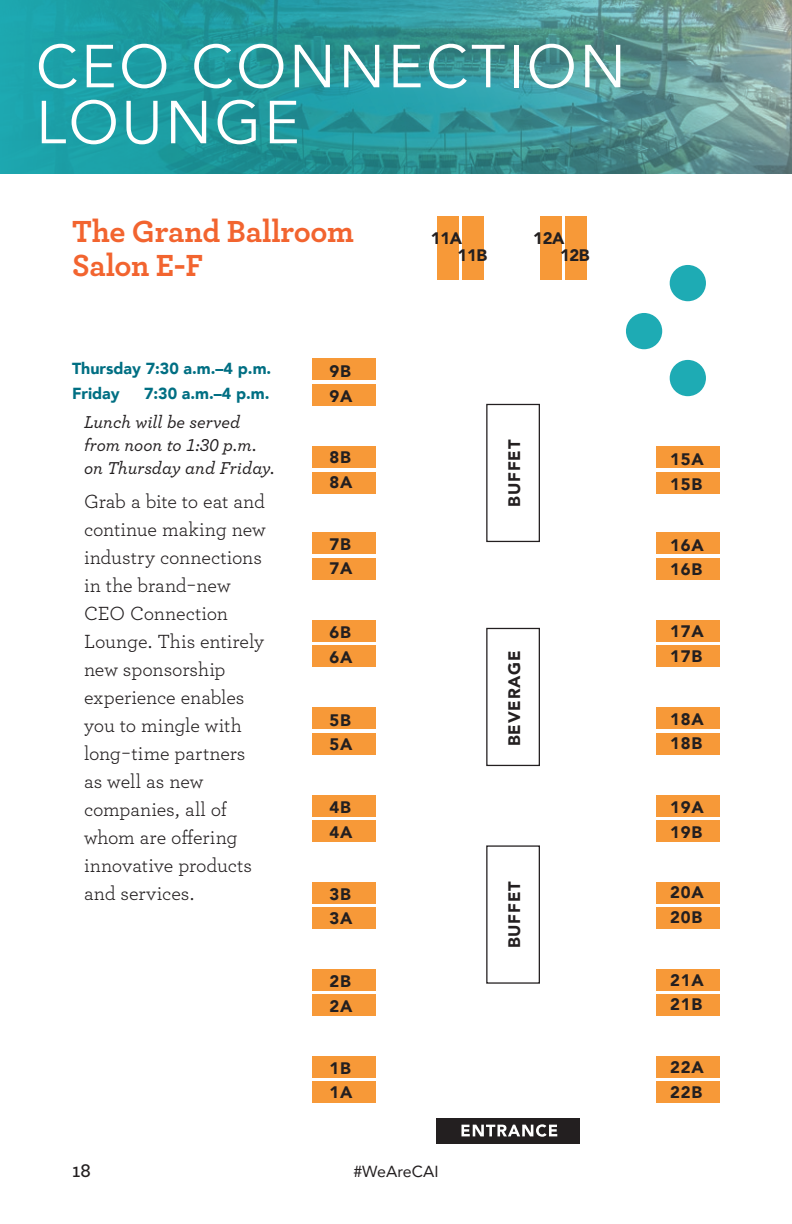
<style>
.page{position:relative;width:792px;height:1224px;background:#fff}
.page>*{position:absolute;margin:0;border:0;box-sizing:border-box;transform-origin:0 0}
.t1{font:60px/56px "Avenir";letter-spacing:.045em;color:#fff}
.CEO_H2_general_info{font:700 32px/34px "Archer";letter-spacing:-.015em;color:#f2642f}
.CEO_full_schedule_de{font:20px/28px "Archer";letter-spacing:-.005em;color:#231f20}
.t2{font:600 20px "Archer";color:#231f20}
.CEO_full_schedule_de-2{font:italic 500 18px/23px "Archer";color:#231f20}
.t3{font:900 16.6px/17px "Avenir";letter-spacing:.05em;color:#231f20}
.CEO_glance_time{font:900 16px "Avenir";color:#006f83}
.t4{font:16px "Avenir";color:#231f20}
</style>
<div class="page">
<img style="left:0;top:0;width:792px;height:174px">
<div style="left:436px;top:1119px;width:143px;height:25px;background:#231f20"></div>
<svg style="left:461px;top:1124px;width:96px;height:13px"></svg>
<div style="left:486px;top:404px;width:54px;height:138px;border:1px solid #231f20"></div>
<div style="left:486px;top:628px;width:54px;height:138px;border:1px solid #231f20"></div>
<div style="left:486px;top:845px;width:54px;height:139px;border:1px solid #231f20"></div>
<div style="left:437px;top:216px;width:22px;height:64px;background:#f79938"></div>
<div style="left:463px;top:216px;width:21px;height:64px;background:#f79938"></div>
<div style="left:540px;top:216px;width:22px;height:64px;background:#f79938"></div>
<div style="left:566px;top:216px;width:21px;height:64px;background:#f79938"></div>
<div style="left:656px;top:472px;width:64px;height:22px;background:#f79938"></div>
<div style="left:656px;top:447px;width:64px;height:21px;background:#f79938"></div>
<div style="left:656px;top:558px;width:64px;height:22px;background:#f79938"></div>
<div style="left:656px;top:533px;width:64px;height:21px;background:#f79938"></div>
<div style="left:656px;top:645px;width:64px;height:22px;background:#f79938"></div>
<div style="left:656px;top:620px;width:64px;height:22px;background:#f79938"></div>
<div style="left:656px;top:733px;width:64px;height:22px;background:#f79938"></div>
<div style="left:656px;top:708px;width:64px;height:21px;background:#f79938"></div>
<div style="left:656px;top:820px;width:64px;height:22px;background:#f79938"></div>
<div style="left:656px;top:795px;width:64px;height:22px;background:#f79938"></div>
<div style="left:656px;top:907px;width:64px;height:22px;background:#f79938"></div>
<div style="left:656px;top:882px;width:64px;height:22px;background:#f79938"></div>
<div style="left:656px;top:995px;width:64px;height:21px;background:#f79938"></div>
<div style="left:656px;top:969px;width:64px;height:22px;background:#f79938"></div>
<div style="left:656px;top:1081px;width:64px;height:22px;background:#f79938"></div>
<div style="left:656px;top:1056px;width:64px;height:22px;background:#f79938"></div>
<div style="left:312px;top:384px;width:64px;height:21px;background:#f79938"></div>
<div style="left:312px;top:358px;width:64px;height:22px;background:#f79938"></div>
<div style="left:312px;top:472px;width:64px;height:22px;background:#f79938"></div>
<div style="left:312px;top:447px;width:64px;height:21px;background:#f79938"></div>
<div style="left:312px;top:558px;width:64px;height:22px;background:#f79938"></div>
<div style="left:312px;top:533px;width:64px;height:21px;background:#f79938"></div>
<div style="left:312px;top:645px;width:64px;height:22px;background:#f79938"></div>
<div style="left:312px;top:620px;width:64px;height:22px;background:#f79938"></div>
<div style="left:312px;top:733px;width:64px;height:22px;background:#f79938"></div>
<div style="left:312px;top:708px;width:64px;height:21px;background:#f79938"></div>
<div style="left:312px;top:820px;width:64px;height:22px;background:#f79938"></div>
<div style="left:312px;top:795px;width:64px;height:22px;background:#f79938"></div>
<div style="left:312px;top:907px;width:64px;height:22px;background:#f79938"></div>
<div style="left:312px;top:882px;width:64px;height:22px;background:#f79938"></div>
<div style="left:312px;top:995px;width:64px;height:21px;background:#f79938"></div>
<div style="left:312px;top:969px;width:64px;height:22px;background:#f79938"></div>
<div style="left:312px;top:1081px;width:64px;height:22px;background:#f79938"></div>
<div style="left:312px;top:1056px;width:64px;height:22px;background:#f79938"></div>
<div style="left:670px;top:360px;width:36px;height:36px;background:#1eabb4;border-radius:50%"></div>
<div style="left:626px;top:313px;width:36px;height:36px;background:#1eabb4;border-radius:50%"></div>
<div style="left:670px;top:265px;width:36px;height:36px;background:#1eabb4;border-radius:50%"></div>
<h1 class="t1" style="left:36px;top:40px;width:592px">CEO CONNECTION<br>LOUNGE</h1>
<p class="CEO_H2_general_info" style="left:72px;top:212px;width:283px">The Grand Ballroom<br>Salon E-F</p>
<p class="CEO_glance_time" style="left:72px;top:354px;width:201px">Thursday 7:30 a.m.–4 p.m.</p>
<p class="CEO_glance_time" style="left:72px;top:379px;width:49px">Friday</p>
<p class="CEO_glance_time" style="left:144px;top:379px;width:127px">7:30 a.m.–4 p.m.</p>
<p class="CEO_full_schedule_de-2" style="left:84px;top:409px;width:192px">Lunch will be served from noon to 1:30 p.m. on Thursday and Friday.</p>
<p class="CEO_full_schedule_de" style="left:84px;top:486px;width:183px">Grab a bite to eat and continue making new industry connections in the brand-new<br>CEO Connection<br>Lounge. This entirely new sponsorship experience enables you to mingle with long-time partners as well as new companies, all of whom are offering innovative products and services.</p>
<p class="t3" style="left:330px;top:362px;width:23px">9B</p>
<p class="t3" style="left:330px;top:387px;width:25px">9A</p>
<p class="t3" style="left:330px;top:449px;width:23px">8B</p>
<p class="t3" style="left:330px;top:473px;width:25px">8A</p>
<p class="t3" style="left:330px;top:535px;width:23px">7B</p>
<p class="t3" style="left:330px;top:560px;width:25px">7A</p>
<p class="t3" style="left:330px;top:624px;width:23px">6B</p>
<p class="t3" style="left:330px;top:648px;width:25px">6A</p>
<p class="t3" style="left:330px;top:711px;width:23px">5B</p>
<p class="t3" style="left:330px;top:736px;width:25px">5A</p>
<p class="t3" style="left:330px;top:799px;width:23px">4B</p>
<p class="t3" style="left:330px;top:823px;width:25px">4A</p>
<p class="t3" style="left:330px;top:885px;width:23px">3B</p>
<p class="t3" style="left:330px;top:910px;width:25px">3A</p>
<p class="t3" style="left:330px;top:973px;width:23px">2B</p>
<p class="t3" style="left:330px;top:997px;width:25px">2A</p>
<p class="t3" style="left:330px;top:1059px;width:23px">1B</p>
<p class="t3" style="left:330px;top:1084px;width:25px">1A</p>
<p class="t3" style="left:458px;top:229px;width:31px;text-indent:-27px">11A<br>11B</p>
<p class="t3" style="left:560px;top:229px;width:31px;text-indent:-27px">12A<br>12B</p>
<p class="t3" style="left:505px;top:507px;width:69px;rotate:-90deg">BUFFET</p>
<p class="t3" style="left:505px;top:746px;width:97px;rotate:-90deg">BEVERAGE</p>
<p class="t3" style="left:505px;top:948px;width:69px;rotate:-90deg">BUFFET</p>
<p class="t2" style="left:72px;top:1155px;width:20px">18</p>
<p class="t4" style="left:353px;top:1159px;width:87px">#WeAreCAI</p>
<p class="t3" style="left:670px;top:451px;width:35px">15A</p>
<p class="t3" style="left:670px;top:475px;width:34px">15B</p>
<p class="t3" style="left:670px;top:536px;width:35px">16A</p>
<p class="t3" style="left:670px;top:561px;width:34px">16B</p>
<p class="t3" style="left:670px;top:622px;width:35px">17A</p>
<p class="t3" style="left:670px;top:647px;width:34px">17B</p>
<p class="t3" style="left:670px;top:710px;width:35px">18A</p>
<p class="t3" style="left:670px;top:734px;width:34px">18B</p>
<p class="t3" style="left:670px;top:798px;width:35px">19A</p>
<p class="t3" style="left:670px;top:823px;width:34px">19B</p>
<p class="t3" style="left:670px;top:884px;width:35px">20A</p>
<p class="t3" style="left:670px;top:908px;width:34px">20B</p>
<p class="t3" style="left:670px;top:971px;width:35px">21A</p>
<p class="t3" style="left:670px;top:996px;width:34px">21B</p>
<p class="t3" style="left:670px;top:1059px;width:35px">22A</p>
<p class="t3" style="left:670px;top:1083px;width:34px">22B</p>
</div>
